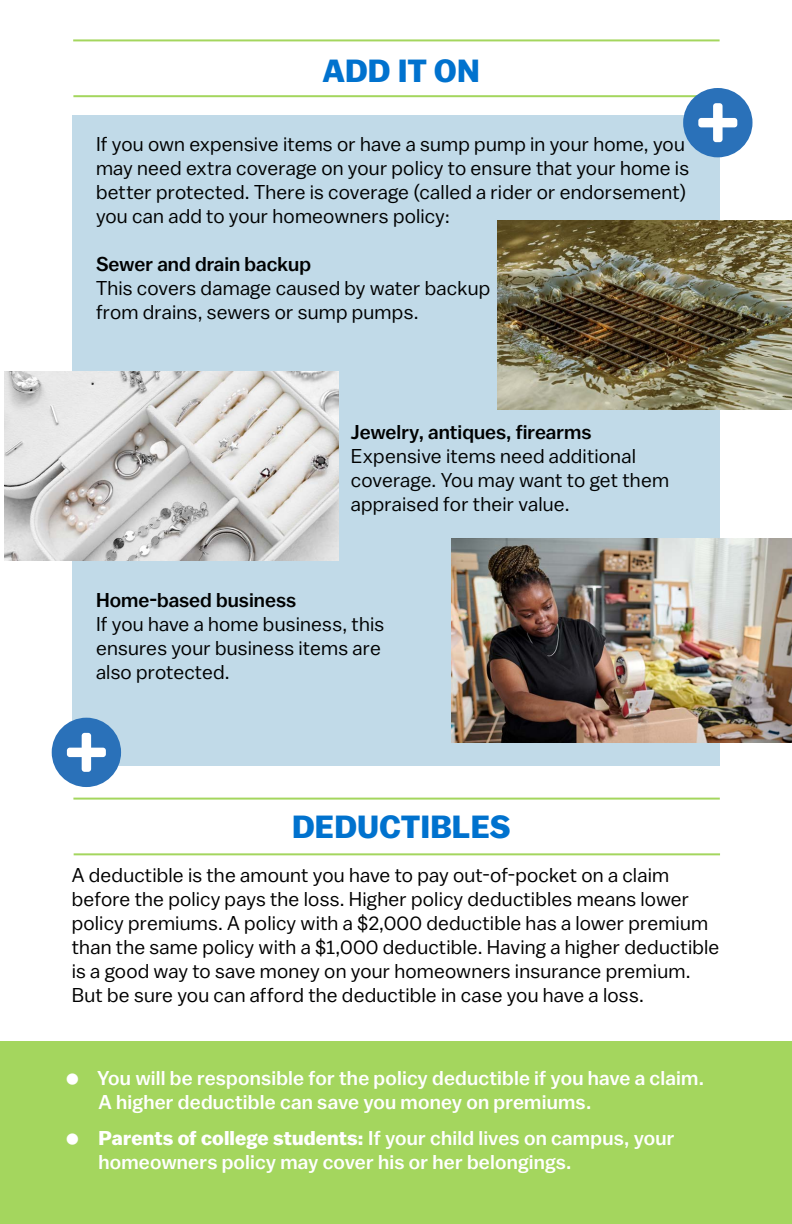
<style>
.page{position:relative;width:792px;height:1224px;background:#fff}
.page>*{position:absolute;margin:0;border:0;box-sizing:border-box;transform-origin:0 0}
.t1{font:700 32px "Balto";color:#0072ce}
.t2{font:20px/24px "Balto";letter-spacing:.01em;color:#000101}
.t3{font:500 20px/24px "Balto";letter-spacing:.01em;color:#fff}
.t4{font:500 20px "Balto";color:#000101}
.s1{font-weight:700}
</style>
<div class="page">
<div style="left:72px;top:115px;width:648px;height:651px;background:#c1dae8"></div>
<hr style="left:73px;top:39px;width:647px;height:2px;background:#a4d65e">
<hr style="left:73px;top:95px;width:647px;height:2px;background:#a4d65e">
<hr style="left:73px;top:798px;width:647px;height:2px;background:#a4d65e">
<hr style="left:74px;top:853px;width:646px;height:2px;background:#a4d65e">
<div style="left:683px;top:88px;width:70px;height:69px;background:#2a71b9;border-radius:50%"></div>
<div style="left:713px;top:103px;width:10px;height:39px;background:#fff;border-radius:3px"></div>
<div style="left:698px;top:118px;width:39px;height:9px;background:#fff;border-radius:3px"></div>
<img style="left:497px;top:220px;width:295px;height:189px">
<img style="left:5px;top:371px;width:334px;height:190px">
<img style="left:451px;top:539px;width:341px;height:203px">
<div style="left:52px;top:718px;width:69px;height:69px;background:#2a71b9;border-radius:50%"></div>
<div style="left:82px;top:733px;width:9px;height:39px;background:#fff;border-radius:3px"></div>
<div style="left:67px;top:748px;width:39px;height:9px;background:#fff;border-radius:3px"></div>
<div style="left:0;top:1041px;width:792px;height:183px;background:#a4d65e"></div>
<h1 class="t1" style="left:323px;top:51px;width:159px">ADD IT ON</h1>
<p class="t2" style="left:96px;top:131px;width:595px">If you own expensive items or have a sump pump in your home, you may need extra coverage on your policy to ensure that your home is better protected. There is coverage (called a rider or endorsement) you can add to your homeowners policy:</p>
<p class="t4" style="left:96px;top:252px;width:217px">Sewer and drain backup</p>
<p class="t2" style="left:96px;top:275px;width:396px">This covers damage caused by water backup from drains, sewers or sump pumps.</p>
<p class="t4" style="left:351px;top:420px;width:242px">Jewelry, antiques, firearms</p>
<p class="t2" style="left:351px;top:443px;width:320px">Expensive items need additional coverage. You may want to get them appraised for their value.</p>
<p class="t4" style="left:96px;top:588px;width:202px">Home-based business</p>
<p class="t2" style="left:96px;top:611px;width:290px">If you have a home business, this ensures your business items are also protected.</p>
<h1 class="t1" style="left:292px;top:807px;width:220px">DEDUCTIBLES</h1>
<p class="t2" style="left:72px;top:862px;width:649px">A deductible is the amount you have to pay out-of-pocket on a claim before the policy pays the loss. Higher policy deductibles means lower policy premiums. A policy with a $2,000 deductible has a lower premium than the same policy with a $1,000 deductible. Having a higher deductible is a good way to save money on your homeowners insurance premium.<br>But be sure you can afford the deductible in case you have a loss.</p>
<p class="t3" style="left:97px;top:1066px;width:608px">You will be responsible for the policy deductible if you have a claim.<br>A higher deductible can save you money on premiums.</p>
<p class="t3" style="left:98px;top:1126px;width:578px"><span class="s1">Parents of college students:</span> If your child lives on campus, your homeowners policy may cover his or her belongings.</p>
</div>
